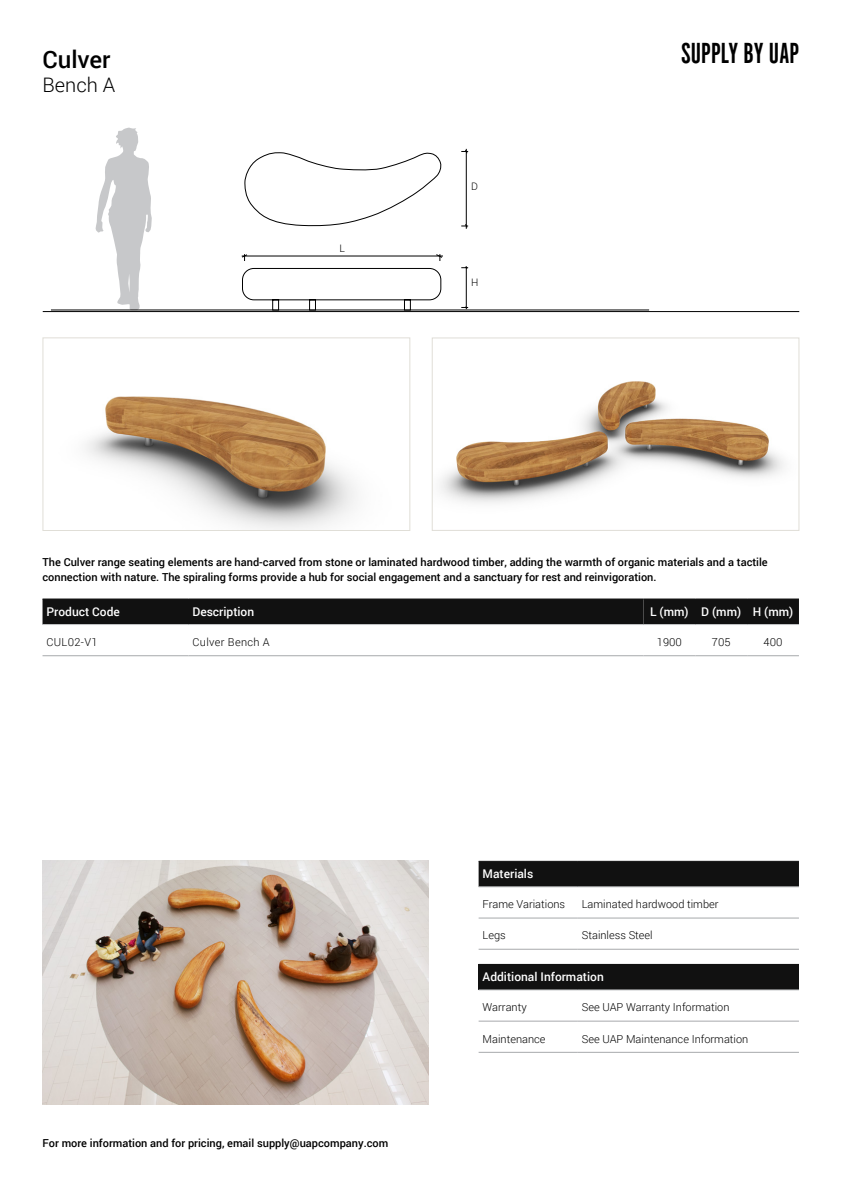
<style>
.page{position:relative;width:842px;height:1191px;background:#fff}
.page>*{position:absolute;margin:0;border:0;box-sizing:border-box;transform-origin:0 0}
.t1{font:30px "Alternate Gothic LT No 1";color:#000}
.t2{font:500 24px "Roboto";color:#000}
.t3{font:300 20px "Roboto";color:#000}
.t4{font:500 12px "Roboto";color:#fff}
.t5{font:500 11px/15px "Roboto";color:#000}
.t6{font:300 11px "Roboto";color:#000}
.t7{font:300 11px "Roboto";letter-spacing:.03em;color:#000}
.t8{font:300 10.3px "Roboto";color:#000}
</style>
<div class="page">
<div style="left:43px;top:599px;width:756px;height:25px;background:#111"></div>
<hr style="left:43px;top:598px;width:146px;height:1px;background:#111">
<hr style="left:189px;top:598px;width:454px;height:1px;background:#111">
<hr style="left:643px;top:598px;width:52px;height:1px;background:#111">
<hr style="left:695px;top:598px;width:52px;height:1px;background:#111">
<hr style="left:747px;top:598px;width:52px;height:1px;background:#111">
<hr style="left:43px;top:624px;width:146px;height:1px;background:#c2c4c6">
<hr style="left:189px;top:624px;width:454px;height:1px;background:#c2c4c6">
<hr style="left:643px;top:624px;width:52px;height:1px;background:#c2c4c6">
<hr style="left:695px;top:624px;width:52px;height:1px;background:#c2c4c6">
<hr style="left:747px;top:624px;width:52px;height:1px;background:#c2c4c6">
<hr style="left:43px;top:655px;width:146px;height:1px;background:#a7a9ac">
<hr style="left:189px;top:655px;width:454px;height:1px;background:#a7a9ac">
<hr style="left:643px;top:655px;width:52px;height:1px;background:#a7a9ac">
<hr style="left:695px;top:655px;width:52px;height:1px;background:#a7a9ac">
<hr style="left:747px;top:655px;width:52px;height:1px;background:#a7a9ac">
<div style="left:479px;top:862px;width:320px;height:24px;background:#111"></div>
<hr style="left:479px;top:861px;width:99px;height:1px;background:#111">
<hr style="left:578px;top:861px;width:221px;height:1px;background:#111">
<hr style="left:479px;top:886px;width:99px;height:1px;background:#c2c4c6">
<hr style="left:578px;top:886px;width:221px;height:1px;background:#c2c4c6">
<hr style="left:479px;top:917px;width:99px;height:1px;background:#a7a9ac">
<hr style="left:578px;top:917px;width:221px;height:1px;background:#a7a9ac">
<hr style="left:479px;top:948px;width:99px;height:1px;background:#a7a9ac">
<hr style="left:578px;top:948px;width:221px;height:1px;background:#a7a9ac">
<div style="left:479px;top:964px;width:320px;height:26px;background:#111"></div>
<hr style="left:479px;top:989px;width:99px;height:1px;background:#c2c4c6">
<hr style="left:578px;top:989px;width:221px;height:1px;background:#c2c4c6">
<hr style="left:479px;top:1020px;width:99px;height:1px;background:#a7a9ac">
<hr style="left:578px;top:1020px;width:221px;height:1px;background:#a7a9ac">
<hr style="left:479px;top:1051px;width:99px;height:1px;background:#a7a9ac">
<hr style="left:578px;top:1051px;width:221px;height:1px;background:#a7a9ac">
<img style="left:86px;top:396px;width:271px;height:133px">
<div style="left:43px;top:337px;width:367px;height:194px;border:1px solid #e0ded7"></div>
<img style="left:440px;top:381px;width:344px;height:122px">
<div style="left:432px;top:338px;width:367px;height:192px;border:1px solid #e0ded7"></div>
<svg style="left:96px;top:128px;width:56px;height:182px"></svg>
<hr style="left:51px;top:310px;width:598px;height:1px;background:#000">
<svg style="left:242px;top:268px;width:199px;height:42px"></svg>
<svg style="left:244px;top:152px;width:198px;height:75px"></svg>
<hr style="left:43px;top:311px;width:756px;height:1px;background:#000101">
<hr style="left:242px;top:256px;width:201px;height:1px;background:#000">
<svg style="left:242px;top:254px;width:5px;height:7px"></svg>
<svg style="left:436px;top:254px;width:6px;height:7px"></svg>
<hr style="left:466px;top:266px;width:1px;height:43px;background:#000">
<svg style="left:461px;top:266px;width:7px;height:3px"></svg>
<hr style="left:466px;top:149px;width:1px;height:80px;background:#000">
<svg style="left:461px;top:149px;width:7px;height:5px"></svg>
<svg style="left:461px;top:224px;width:7px;height:4px"></svg>
<img style="left:43px;top:861px;width:385px;height:243px">
<h2 class="t2" style="left:43px;top:42px;width:70px">Culver</h2>
<h3 class="t3" style="left:43px;top:71px;width:74px">Bench A</h3>
<p class="t8" style="left:340px;top:241px;width:7px">L</p>
<p class="t8" style="left:471px;top:179px;width:8px">D</p>
<p class="t8" style="left:471px;top:275px;width:9px">H</p>
<h1 class="t1" style="left:681px;top:38px;width:120px">SUPPLY BY UAP</h1>
<p class="t5" style="left:43px;top:554px;width:727px">The Culver range seating elements are hand-carved from stone or laminated hardwood timber, adding the warmth of organic materials and a tactile connection with nature. The spiraling forms provide a hub for social engagement and a sanctuary for rest and reinvigoration.</p>
<p class="t4" style="left:47px;top:603px;width:75px">Product Code</p>
<p class="t4" style="left:192px;top:603px;width:63px">Description</p>
<p class="t4" style="left:650px;top:603px;width:145px">L (mm) D (mm) H (mm)</p>
<p class="t6" style="left:47px;top:634px;width:53px">CUL02-V1</p>
<p class="t7" style="left:193px;top:634px;width:79px">Culver Bench A</p>
<p class="t6" style="left:657px;top:634px;width:27px">1900</p>
<p class="t6" style="left:712px;top:634px;width:20px">705</p>
<p class="t6" style="left:764px;top:634px;width:20px">400</p>
<p class="t5" style="left:43px;top:1135px;width:347px">For more information and for pricing, email supply@uapcompany.com</p>
<p class="t4" style="left:483px;top:865px;width:52px">Materials</p>
<p class="t6" style="left:483px;top:896px;width:84px">Frame Variations</p>
<p class="t6" style="left:582px;top:896px;width:138px">Laminated hardwood timber</p>
<p class="t6" style="left:483px;top:928px;width:25px">Legs</p>
<p class="t6" style="left:582px;top:928px;width:72px">Stainless Steel</p>
<p class="t4" style="left:483px;top:968px;width:123px">Additional Information</p>
<p class="t6" style="left:483px;top:999px;width:46px">Warranty</p>
<p class="t6" style="left:582px;top:999px;width:149px">See UAP Warranty Information</p>
<p class="t6" style="left:483px;top:1031px;width:64px">Maintenance</p>
<p class="t6" style="left:582px;top:1031px;width:168px">See UAP Maintenance Information</p>
</div>
